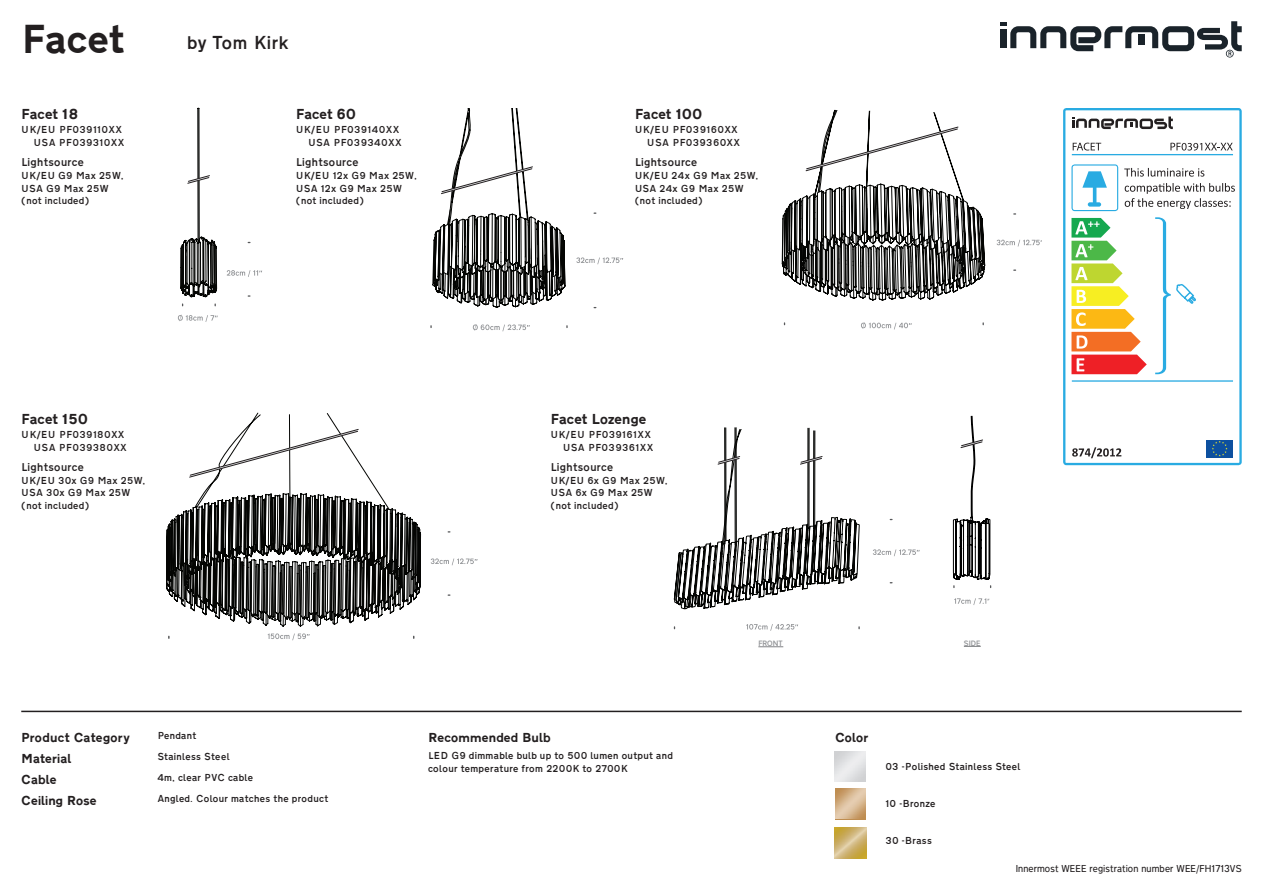
<style>
.page{position:relative;width:1263px;height:893px;background:#fff}
.page>*{position:absolute;margin:0;border:0;box-sizing:border-box;transform-origin:0 0}
.t1{font:700 42px "Transport D";color:#231f20}
.t2{font:500 19.5px "Transport D";letter-spacing:.01em;color:#231f20}
.t3{font:700 15px "Transport D";color:#231f20}
.t4{font:700 13.5px "Transport D";color:#231f20}
.t5{font:500 12px "Transport D";letter-spacing:.01em;color:#231f20}
.t6{font:500 10.5px/21px "Transport D";letter-spacing:.01em;color:#231f20}
.t7{font:300 9px "Transport New";letter-spacing:.01em;color:#231f20}
.t8{font:500 6.9px "Transport New";color:#939598}
</style>
<div class="page">
<svg style="left:1000px;top:21px;width:242px;height:37px"></svg>
<hr style="left:21px;top:711px;width:1221px;height:1px;background:#231f20">
<svg style="left:865px;top:789px;width:1px;height:30px"></svg>
<img style="left:835px;top:789px;width:30px;height:30px">
<img style="left:835px;top:828px;width:32px;height:30px">
<svg style="left:1063px;top:108px;width:179px;height:357px"></svg>
<hr style="left:1072px;top:154px;width:161px;height:1px;background:#29abe2">
<hr style="left:1072px;top:380px;width:161px;height:2px;background:#29abe2">
<svg style="left:1072px;top:447px;width:49px;height:11px"></svg>
<svg style="left:1073px;top:143px;width:28px;height:8px"></svg>
<svg style="left:1170px;top:143px;width:63px;height:8px"></svg>
<svg style="left:1071px;top:164px;width:47px;height:47px"></svg>
<div style="left:1206px;top:440px;width:27px;height:18px;background:#0d509f"></div>
<svg style="left:1212px;top:441px;width:15px;height:15px"></svg>
<svg style="left:1072px;top:117px;width:101px;height:12px"></svg>
<svg style="left:1155px;top:217px;width:41px;height:157px"></svg>
<svg style="left:1071px;top:218px;width:76px;height:156px"></svg>
<svg style="left:178px;top:315px;width:40px;height:7px"></svg>
<svg style="left:227px;top:270px;width:35px;height:7px"></svg>
<svg style="left:180px;top:108px;width:37px;height:189px"></svg>
<svg style="left:576px;top:257px;width:47px;height:7px"></svg>
<svg style="left:473px;top:324px;width:57px;height:7px"></svg>
<svg style="left:432px;top:108px;width:133px;height:200px"></svg>
<svg style="left:861px;top:322px;width:51px;height:8px"></svg>
<svg style="left:996px;top:240px;width:46px;height:7px"></svg>
<svg style="left:782px;top:109px;width:203px;height:192px"></svg>
<svg style="left:431px;top:558px;width:47px;height:7px"></svg>
<svg style="left:268px;top:633px;width:42px;height:7px"></svg>
<svg style="left:166px;top:412px;width:255px;height:215px"></svg>
<svg style="left:873px;top:549px;width:47px;height:7px"></svg>
<svg style="left:746px;top:624px;width:52px;height:7px"></svg>
<svg style="left:954px;top:598px;width:35px;height:7px"></svg>
<svg style="left:758px;top:646px;width:25px;height:1px"></svg>
<svg style="left:964px;top:646px;width:17px;height:1px"></svg>
<svg style="left:674px;top:427px;width:186px;height:183px"></svg>
<svg style="left:953px;top:416px;width:38px;height:171px"></svg>
<p class="t1" style="left:21px;top:4px;width:105px">Facet</p>
<p class="t2" style="left:187px;top:30px;width:103px">by Tom Kirk</p>
<p class="t3" style="left:21px;top:102px;width:59px">Facet 18</p>
<p class="t6" style="left:21px;top:119px;width:102px">UK/EU PF039110XX</p>
<p class="t6" style="left:34px;top:132px;width:92px">USA PF039310XX</p>
<p class="t5" style="left:21px;top:155px;width:64px">Lightsource</p>
<p class="t6" style="left:21px;top:165px;width:104px">UK/EU G9 Max 25W,</p>
<p class="t6" style="left:21px;top:177px;width:89px">USA G9 Max 25W</p>
<p class="t6" style="left:21px;top:190px;width:70px">(not included)</p>
<p class="t3" style="left:296px;top:102px;width:62px">Facet 60</p>
<p class="t6" style="left:296px;top:119px;width:105px">UK/EU PF039140XX</p>
<p class="t6" style="left:308px;top:132px;width:95px">USA PF039340XX</p>
<p class="t5" style="left:296px;top:155px;width:64px">Lightsource</p>
<p class="t6" style="left:296px;top:165px;width:123px">UK/EU 12x G9 Max 25W,</p>
<p class="t6" style="left:296px;top:177px;width:108px">USA 12x G9 Max 25W</p>
<p class="t6" style="left:296px;top:190px;width:70px">(not included)</p>
<p class="t3" style="left:635px;top:102px;width:69px">Facet 100</p>
<p class="t6" style="left:635px;top:119px;width:105px">UK/EU PF039160XX</p>
<p class="t6" style="left:647px;top:132px;width:95px">USA PF039360XX</p>
<p class="t5" style="left:635px;top:155px;width:64px">Lightsource</p>
<p class="t6" style="left:635px;top:165px;width:125px">UK/EU 24x G9 Max 25W,</p>
<p class="t6" style="left:635px;top:177px;width:111px">USA 24x G9 Max 25W</p>
<p class="t6" style="left:635px;top:190px;width:70px">(not included)</p>
<p class="t3" style="left:21px;top:407px;width:68px">Facet 150</p>
<p class="t6" style="left:21px;top:424px;width:105px">UK/EU PF039180XX</p>
<p class="t6" style="left:34px;top:437px;width:95px">USA PF039380XX</p>
<p class="t5" style="left:21px;top:460px;width:64px">Lightsource</p>
<p class="t6" style="left:21px;top:470px;width:126px">UK/EU 30x G9 Max 25W,</p>
<p class="t6" style="left:21px;top:482px;width:111px">USA 30x G9 Max 25W</p>
<p class="t6" style="left:21px;top:495px;width:70px">(not included)</p>
<p class="t4" style="left:21px;top:726px;width:110px">Product Category</p>
<p class="t4" style="left:21px;top:747px;width:52px">Material</p>
<p class="t4" style="left:21px;top:768px;width:37px">Cable</p>
<p class="t4" style="left:21px;top:789px;width:77px">Ceiling Rose</p>
<p class="t6" style="left:157px;top:725px;width:74px">Pendant<br>Stainless Steel</p>
<p class="t6" style="left:157px;top:767px;width:97px">4m, clear PVC cable</p>
<p class="t6" style="left:157px;top:788px;width:173px">Angled. Colour matches the product</p>
<p class="t3" style="left:550px;top:407px;width:98px">Facet Lozenge</p>
<p class="t6" style="left:550px;top:424px;width:102px">UK/EU PF039161XX</p>
<p class="t6" style="left:563px;top:437px;width:92px">USA PF039361XX</p>
<p class="t5" style="left:550px;top:460px;width:64px">Lightsource</p>
<p class="t6" style="left:550px;top:470px;width:119px">UK/EU 6x G9 Max 25W,</p>
<p class="t6" style="left:550px;top:482px;width:104px">USA 6x G9 Max 25W</p>
<p class="t6" style="left:550px;top:495px;width:70px">(not included)</p>
<p class="t8" style="left:758px;top:638px;width:26px">FRONT</p>
<p class="t8" style="left:964px;top:637px;width:18px">SIDE</p>
<p class="t4" style="left:428px;top:726px;width:124px">Recommended Bulb</p>
<p class="t4" style="left:835px;top:726px;width:35px">Color</p>
<p class="t6" style="left:428px;top:745px;width:247px">LED G9 dimmable bulb up to 500 lumen output and</p>
<p class="t6" style="left:428px;top:758px;width:201px">colour temperature from 2200K to 2700K</p>
<p class="t6" style="left:885px;top:755px;width:137px">03 -Polished Stainless Steel</p>
<p class="t6" style="left:885px;top:792px;width:52px">10 -Bronze</p>
<p class="t6" style="left:885px;top:829px;width:48px">30 -Brass</p>
<p class="t7" style="left:1016px;top:861px;width:227px">Innermost WEEE registration number WEE/FH1713VS</p>
</div>
